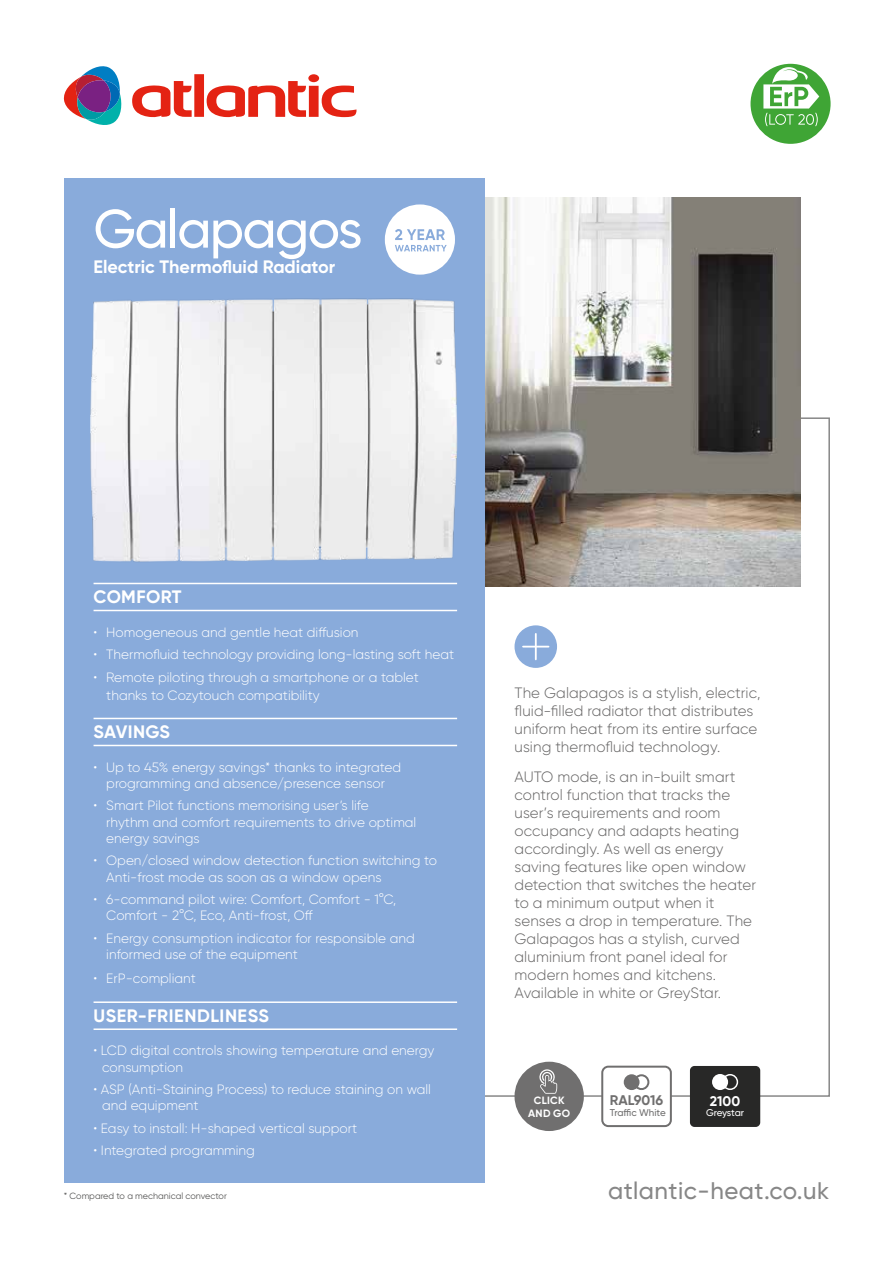
<style>
.page{position:relative;width:893px;height:1263px;background:#fff}
.page>*{position:absolute;margin:0;border:0;box-sizing:border-box;transform-origin:0 0}
.t1{font:500 54px "Gilroy";letter-spacing:-.03em;color:#fff}
.t2{font:500 24px "Gilroy";letter-spacing:.02em;color:#878787}
.t3{font:700 18px "Gilroy";color:#fff}
.t4{font:700 18px "Gilroy";letter-spacing:.03em;color:#fff}
.t5{font:700 18px "Gilroy";letter-spacing:.02em;color:#fff}
.t6{font:300 15px/18px "Gilroy";letter-spacing:.005em;color:#646363}
.t7{font:700 13.95px "Gilroy";color:#706f6f}
.t8{font:700 13.95px "Gilroy";color:#fff}
.t9{font:300 13.5px/16.2px "Gilroy";color:#fff}
.t10{font:700 10.5px/13px "Gilroy";letter-spacing:.03em;color:#fff;text-align:center}
.t11{font:500 9.75px "Gilroy";letter-spacing:-.02em;color:#706f6f}
.t12{font:500 9.75px "Gilroy";letter-spacing:-.02em;color:#fff}
.t13{font:9px "Gilroy";color:#575756}
</style>
<div class="page">
<svg style="left:485px;top:417px;width:345px;height:680px"></svg>
<img style="left:485px;top:198px;width:315px;height:389px">
<svg style="left:64px;top:66px;width:58px;height:59px"></svg>
<svg style="left:132px;top:74px;width:224px;height:43px"></svg>
<div style="left:64px;top:178px;width:421px;height:1004px;background:#89abdb"></div>
<hr style="left:94px;top:583px;width:363px;height:1px;background:#fff">
<hr style="left:94px;top:610px;width:363px;height:1px;background:#fff">
<hr style="left:94px;top:718px;width:363px;height:1px;background:#fff">
<hr style="left:94px;top:745px;width:363px;height:1px;background:#fff">
<hr style="left:94px;top:1001px;width:363px;height:2px;background:#fff">
<hr style="left:94px;top:1028px;width:363px;height:2px;background:#fff">
<div style="left:514px;top:625px;width:43px;height:43px;background:#89abdb;border-radius:50%"></div>
<hr style="left:535px;top:634px;width:2px;height:25px;background:#fff">
<svg style="left:523px;top:646px;width:26px;height:1px"></svg>
<svg style="left:750px;top:64px;width:81px;height:80px"></svg>
<div style="left:385px;top:204px;width:70px;height:71px;background:#fff;border-radius:50%"></div>
<svg style="left:395px;top:229px;width:52px;height:22px"></svg>
<div style="left:514px;top:1062px;width:70px;height:69px;background:#706f6f;border-radius:50%"></div>
<svg style="left:539px;top:1069px;width:18px;height:25px"></svg>
<div style="left:602px;top:1067px;width:69px;height:59px;background:#fff;border-radius:6px"></div>
<div style="left:601px;top:1066px;width:71px;height:61px;border:2px solid #706f6f;border-radius:6px"></div>
<div style="left:624px;top:1074px;width:15px;height:16px;background:#706f6f;border-radius:50%"></div>
<div style="left:634px;top:1074px;width:15px;height:16px;border:2px solid #706f6f;border-radius:50%"></div>
<img style="left:90px;top:298px;width:367px;height:264px">
<div style="left:690px;top:1066px;width:70px;height:61px;background:#282827;border-radius:5px"></div>
<div style="left:712px;top:1074px;width:16px;height:16px;background:#fff;border-radius:50%"></div>
<div style="left:722px;top:1074px;width:16px;height:16px;border:2px solid #fff;border-radius:50%"></div>
<h1 class="t1" style="left:94px;top:195px;width:271px">Galapagos</h1>
<h3 class="t3" style="left:94px;top:256px;width:243px">Electric Thermofluid Radiator</h3>
<h3 class="t5" style="left:94px;top:586px;width:89px">COMFORT</h3>
<p class="t9" style="left:94px;top:624px;width:266px">• Homogeneous and gentle heat diffusion</p>
<p class="t9" style="left:94px;top:646px;width:362px">• Thermofluid technology providing long-lasting soft heat</p>
<p class="t9" style="left:106px;top:668px;width:314px;line-height:18px;text-indent:-13px">• Remote piloting through a smartphone or a tablet thanks to Cozytouch compatibility</p>
<h3 class="t3" style="left:94px;top:721px;width:78px">SAVINGS</h3>
<p class="t9" style="left:94px;top:759px;width:309px;text-align:center">• Up to 45% energy savings* thanks to integrated programming and absence/presence sensor</p>
<p class="t9" style="left:106px;top:797px;width:312px;text-indent:-13px">• Smart Pilot functions memorising user’s life<br>rhythm and comfort requirements to drive optimal energy savings</p>
<p class="t9" style="left:106px;top:852px;width:332px;text-indent:-13px">• Open/closed window detection function switching to<br>Anti-frost mode as soon as a window opens</p>
<p class="t9" style="left:106px;top:891px;width:291px;text-indent:-13px">• 6-command pilot wire: Comfort, Comfort - 1°C,<br>Comfort - 2°C, Eco, Anti-frost, Off</p>
<p class="t9" style="left:106px;top:930px;width:310px;text-indent:-13px">• Energy consumption indicator for responsible and informed use of the equipment</p>
<p class="t9" style="left:94px;top:970px;width:104px">• ErP-compliant</p>
<h3 class="t4" style="left:94px;top:1004px;width:177px">USER-FRIENDLINESS</h3>
<p class="t9" style="left:102px;top:1042px;width:334px;text-indent:-9px">• LCD digital controls showing temperature and energy consumption</p>
<p class="t9" style="left:102px;top:1081px;width:330px;text-indent:-9px">• ASP (Anti-Staining Process) to reduce staining on wall and equipment</p>
<p class="t9" style="left:94px;top:1120px;width:265px">• Easy to install: H-shaped vertical support</p>
<p class="t9" style="left:94px;top:1142px;width:163px">• Integrated programming</p>
<p class="t13" style="left:64px;top:1190px;width:165px">* Compared to a mechanical convector</p>
<p class="t6" style="left:514px;top:684px;width:247px">The Galapagos is a stylish, electric, fluid-filled radiator that distributes uniform heat from its entire surface using thermofluid technology.</p>
<p class="t6" style="left:514px;top:768px;width:243px">AUTO mode, is an in-built smart control function that tracks the user’s requirements and room occupancy and adapts heating accordingly. As well as energy saving features like open window detection that switches the heater to a minimum output when it senses a drop in temperature. The<br>Galapagos has a stylish, curved aluminium front panel ideal for modern homes and kitchens.<br>Available in white or GreyStar.</p>
<p class="t10" style="left:528px;top:1094px;width:44px">CLICK<br>AND GO</p>
<p class="t7" style="left:610px;top:1092px;width:55px">RAL9016</p>
<p class="t11" style="left:610px;top:1106px;width:57px">Traffic White</p>
<p class="t8" style="left:710px;top:1092px;width:32px">2100</p>
<p class="t12" style="left:706px;top:1106px;width:40px">Greystar</p>
<h2 class="t2" style="left:608px;top:1176px;width:223px">atlantic-heat.co.uk</h2>
</div>
